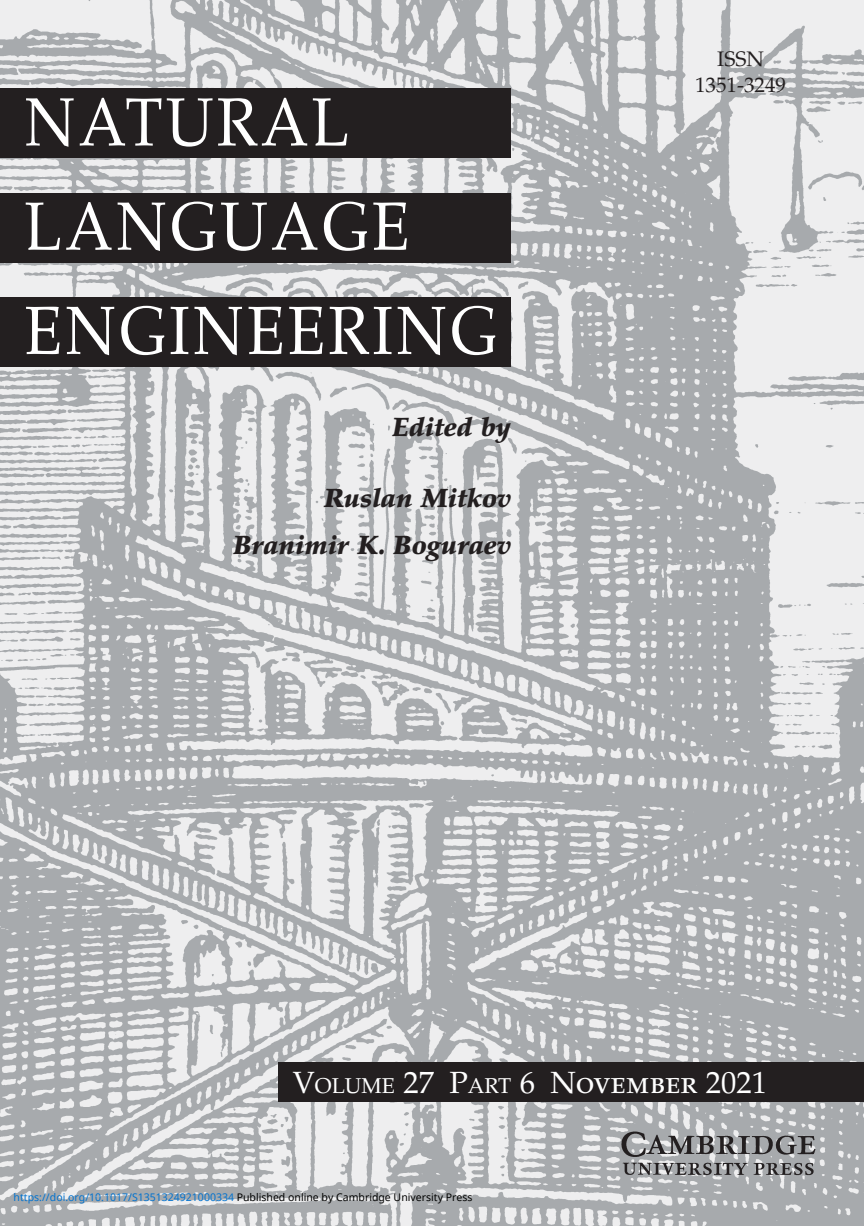
<style>
.page{position:relative;width:864px;height:1226px;background:#fff}
.page>*{position:absolute;margin:0;border:0;box-sizing:border-box;transform-origin:0 0}
.t1{font:30.62px "Palatino LT Pro";color:#fff}
.t2{font:italic 900 26.25px/47.2px "Palatino LT Pro";color:#231f20;text-align:right}
.t3{font:21px/25.2px "Palatino LT Pro";color:#231f20;text-align:center}
.t4{font:10.5px "Noto Sans";color:#0172cf}
.s1{font-size:21.35px}
.s2{color:#000}
</style>
<div class="page">
<img style="left:0;top:0;width:863px;height:1225px">
<img style="left:619px;top:1128px;width:198px;height:52px">
<div style="left:278px;top:1061px;width:585px;height:40px;background:#231f20"></div>
<div style="left:0;top:88px;width:511px;height:70px;background:#231f20"></div>
<svg style="left:26px;top:98px;width:48px;height:49px"></svg>
<svg style="left:80px;top:98px;width:81px;height:48px"></svg>
<svg style="left:167px;top:98px;width:45px;height:49px"></svg>
<svg style="left:218px;top:98px;width:89px;height:48px"></svg>
<svg style="left:313px;top:98px;width:34px;height:48px"></svg>
<div style="left:0;top:193px;width:511px;height:69px;background:#231f20"></div>
<svg style="left:26px;top:202px;width:34px;height:48px"></svg>
<svg style="left:66px;top:202px;width:99px;height:49px"></svg>
<svg style="left:172px;top:201px;width:43px;height:50px"></svg>
<svg style="left:221px;top:202px;width:96px;height:49px"></svg>
<svg style="left:324px;top:201px;width:43px;height:50px"></svg>
<svg style="left:373px;top:202px;width:33px;height:48px"></svg>
<div style="left:0;top:297px;width:511px;height:69px;background:#231f20"></div>
<svg style="left:26px;top:307px;width:33px;height:47px"></svg>
<svg style="left:67px;top:307px;width:47px;height:48px"></svg>
<svg style="left:121px;top:306px;width:43px;height:49px"></svg>
<svg style="left:171px;top:307px;width:17px;height:47px"></svg>
<svg style="left:194px;top:307px;width:48px;height:48px"></svg>
<svg style="left:248px;top:307px;width:34px;height:47px"></svg>
<svg style="left:289px;top:307px;width:33px;height:47px"></svg>
<svg style="left:329px;top:307px;width:62px;height:47px"></svg>
<svg style="left:397px;top:307px;width:48px;height:48px"></svg>
<svg style="left:452px;top:306px;width:43px;height:49px"></svg>
<img style="left:0;top:1054px;width:1px;height:127px">
<h2 class="t2" style="left:392px;top:403px;width:120px">Edited by</h2>
<h2 class="t2" style="left:233px;top:474px;width:279px">Ruslan Mitkov<br>Branimir K. Boguraev</h2>
<h3 class="t3" style="left:694px;top:47px;width:92px">ISSN<br>1351-3249</h3>
<h1 class="t1" style="left:293px;top:1064px;width:475px">V<span class="s1">olume</span> 27 P<span class="s1">art</span> 6 November 2021</h1>
<p class="t4" style="left:14px;top:1189px;width:460px">https://doi.org/10.1017/S1351324921000334 <span class="s2">Published online by Cambridge University Press</span></p>
</div>
